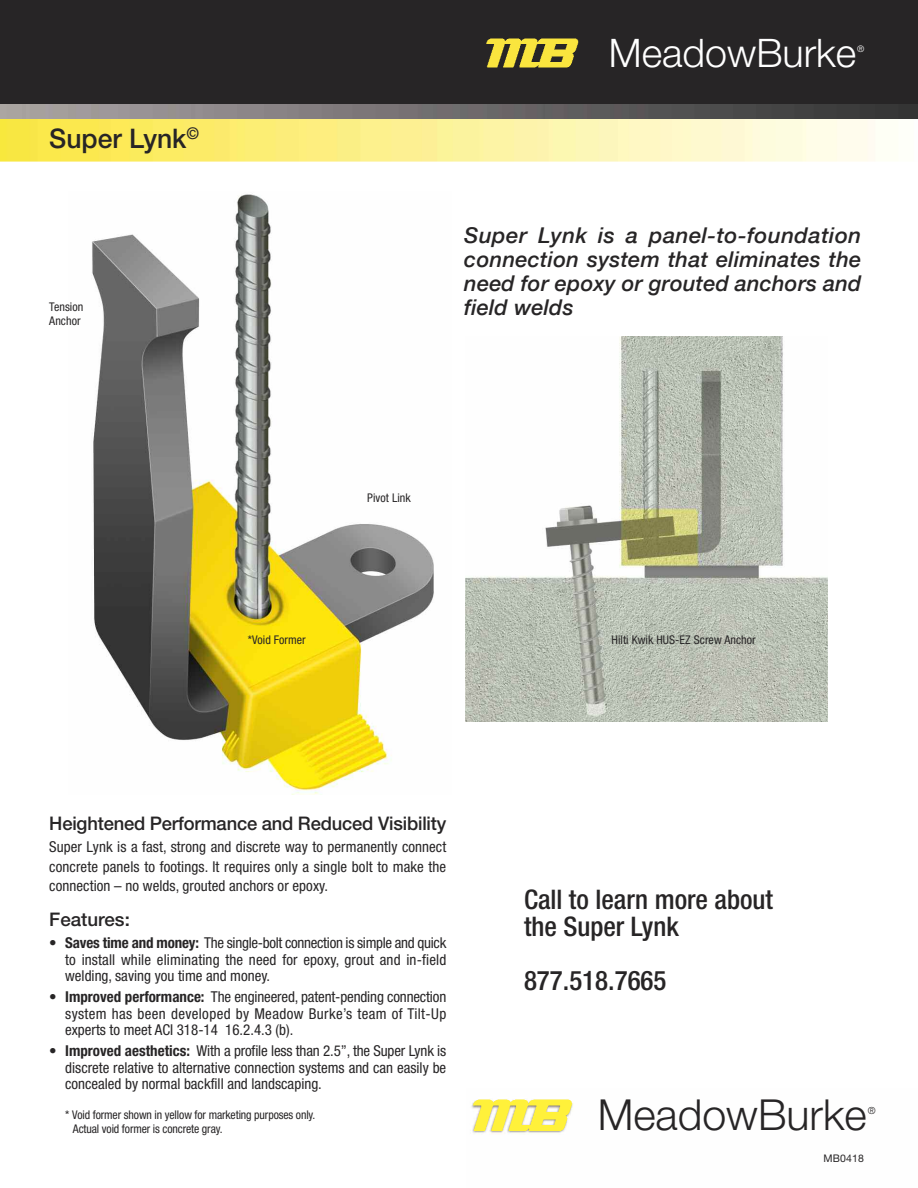
<style>
.page{position:relative;width:918px;height:1188px;background:#fff}
.page>*{position:absolute;margin:0;border:0;box-sizing:border-box;transform-origin:0 0}
.t1{font:300 42.9px "Helvetica Neue";color:#272526}
.t2{font:300 39.3px "Helvetica Neue";color:#fff}
.t3{font:500 condensed 27px/27px "Helvetica Neue";color:#272526}
.t4{font:500 27px "Helvetica Neue";color:#272526}
.t5{font:italic 500 21.75px/24px "Helvetica Neue";letter-spacing:.01em;color:#272526;text-align:justify}
.t6{font:500 18.75px "Helvetica Neue";letter-spacing:-.01em;color:#272526}
.t7{font:condensed 15px/16.5px "Helvetica Neue";letter-spacing:.005em;color:#272526;text-align:justify}
.t8{font:condensed 12px/13.5px "Helvetica Neue";letter-spacing:-.01em;color:#272526}
.t9{font:10.5px "Helvetica Neue";letter-spacing:.015em;color:#272526}
.t10{font:300 9.75px "Helvetica Neue";color:#272526}
.t11{font:300 9px "Helvetica Neue";color:#fff}
.s1{font-weight:700}
</style>
<div class="page">
<img style="left:92px;top:194px;width:342px;height:601px">
<img style="left:473px;top:1099px;width:100px;height:35px">
<div style="left:0;top:0;width:918px;height:119px;background:#272526"></div>
<img style="left:0;top:104px;width:918px;height:58px">
<img style="left:486px;top:38px;width:93px;height:30px">
<img style="left:466px;top:337px;width:361px;height:385px">
<h3 class="t4" style="left:49px;top:129px;width:151px">Super Lynk<sup>©</sup></h3>
<p class="t8" style="left:49px;top:301px;width:36px">Tension<br>Anchor</p>
<h2 class="t2" style="left:609px;top:39px;width:249px">MeadowBurke</h2>
<p class="t11" style="left:857px;top:46px;width:9px">®</p>
<h3 class="t5" style="left:464px;top:223px;width:399px">Super Lynk is a panel-to-foundation connection system that eliminates the need for epoxy or grouted anchors and field welds</h3>
<p class="t8" style="left:367px;top:492px;width:45px">Pivot Link</p>
<p class="t8" style="left:248px;top:634px;width:59px">*Void Former</p>
<p class="t8" style="left:612px;top:634px;width:146px">Hilti Kwik HUS-EZ Screw Anchor</p>
<p class="t6" style="left:49px;top:816px;width:399px">Heightened Performance and Reduced Visibility</p>
<p class="t7" style="left:49px;top:838px;width:399px;line-height:19.5px">Super Lynk is a fast, strong and discrete way to permanently connect concrete panels to footings. It requires only a single bolt to make the connection – no welds, grouted anchors or epoxy.</p>
<p class="t6" style="left:49px;top:912px;width:82px">Features:</p>
<p class="t7" style="left:65px;top:936px;width:383px;text-indent:-16px"><span class="s1">• Saves time and money:</span> The single-bolt connection is simple and quick to install while eliminating the need for epoxy, grout and in-field welding, saving you time and money.</p>
<p class="t7" style="left:65px;top:990px;width:383px;text-indent:-16px"><span class="s1">• Improved performance:</span> The engineered, patent-pending connection system has been developed by Meadow Burke’s team of Tilt-Up experts to meet ACI 318-14 16.2.4.3 (b).</p>
<p class="t7" style="left:65px;top:1044px;width:383px;text-indent:-16px"><span class="s1">• Improved aesthetics:</span> With a profile less than 2.5”, the Super Lynk is discrete relative to alternative connection systems and can easily be concealed by normal backfill and landscaping.</p>
<p class="t8" style="left:73px;top:1109px;width:244px;text-indent:-8px">* Void former shown in yellow for marketing purposes only.<br>Actual void former is concrete gray.</p>
<h1 class="t1" style="left:598px;top:1099px;width:270px">MeadowBurke</h1>
<p class="t10" style="left:868px;top:1107px;width:9px">®</p>
<h3 class="t3" style="left:524px;top:888px;width:250px">Call to learn more about the Super Lynk</h3>
<h3 class="t3" style="left:524px;top:969px;width:144px">877.518.7665</h3>
<p class="t9" style="left:824px;top:1155px;width:42px">MB0418</p>
</div>
